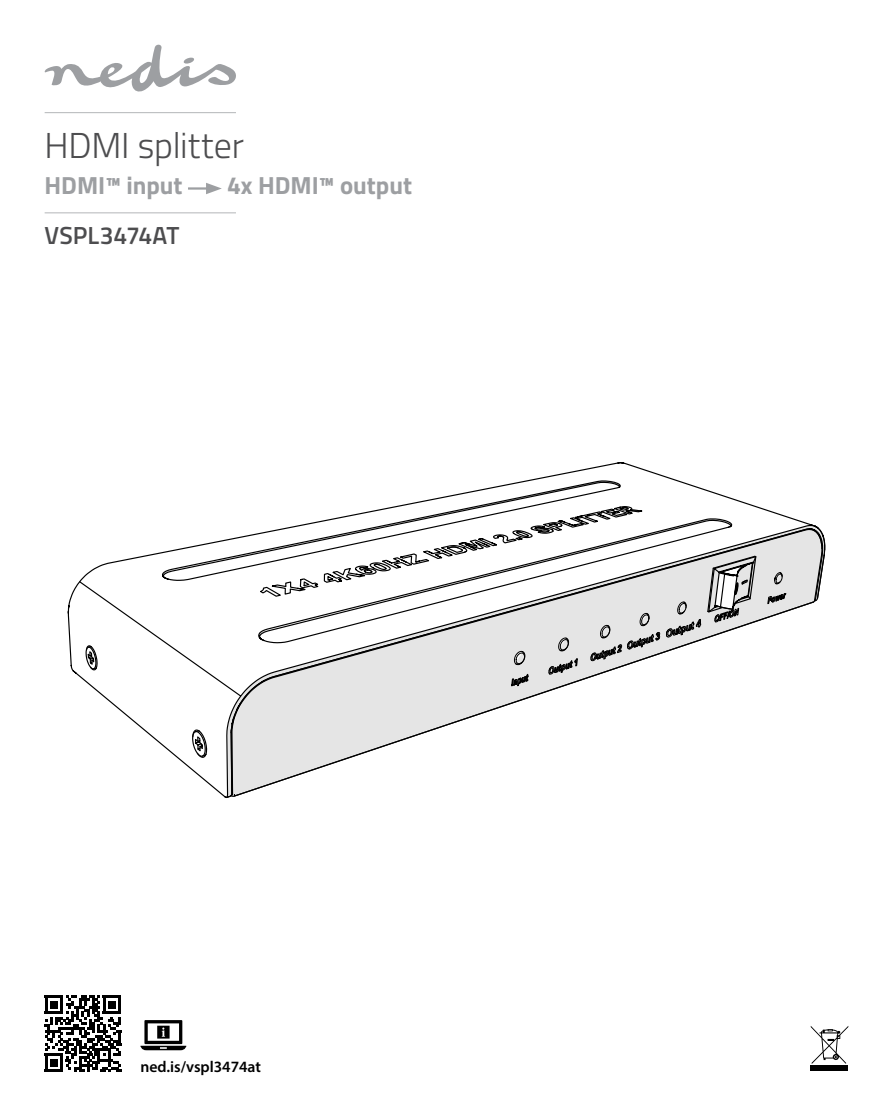
<style>
.page{position:relative;width:893px;height:1117px;background:#fff}
.page>*{position:absolute;margin:0;border:0;box-sizing:border-box;transform-origin:0 0}
.t1{font:300 36px "Titillium";letter-spacing:-.005em;color:#4d4d4f}
.t2{font:700 24.75px "Titillium";color:#9d9fa2}
.t3{font:600 24.75px "Titillium";color:#4d4d4f}
.t4{font:600 15.75px "Myriad Pro";color:#000}
</style>
<div class="page">
<svg style="left:45px;top:995px;width:76px;height:76px"></svg>
<svg style="left:140px;top:1020px;width:46px;height:29px"></svg>
<svg style="left:811px;top:1026px;width:37px;height:37px"></svg>
<div style="left:810px;top:1065px;width:38px;height:5px;background:#000"></div>
<svg style="left:67px;top:468px;width:759px;height:330px"></svg>
<svg style="left:231px;top:528px;width:580px;height:16px"></svg>
<svg style="left:230px;top:544px;width:593px;height:253px"></svg>
<svg style="left:811px;top:527px;width:12px;height:29px"></svg>
<svg style="left:558px;top:637px;width:11px;height:14px"></svg>
<svg style="left:85px;top:645px;width:13px;height:25px"></svg>
<svg style="left:191px;top:729px;width:17px;height:28px"></svg>
<svg style="left:507px;top:557px;width:34px;height:218px"></svg>
<svg style="left:666px;top:468px;width:126px;height:203px"></svg>
<svg style="left:548px;top:657px;width:30px;height:36px"></svg>
<svg style="left:590px;top:462px;width:70px;height:220px"></svg>
<hr style="left:45px;top:112px;width:191px;height:1px;background:#bcbec0">
<hr style="left:45px;top:212px;width:191px;height:1px;background:#bcbec0">
<hr style="left:188px;top:187px;width:22px;height:2px;background:#9d9fa2">
<svg style="left:206px;top:183px;width:16px;height:11px"></svg>
<svg style="left:45px;top:44px;width:191px;height:48px"></svg>
<h1 class="t1" style="left:45px;top:119px;width:201px">HDMI splitter</h1>
<p class="t2" style="left:45px;top:167px;width:139px">HDMI™ input</p>
<p class="t2" style="left:227px;top:167px;width:186px">4x HDMI™ output</p>
<p class="t3" style="left:45px;top:216px;width:137px">VSPL3474AT</p>
<p class="t4" style="left:140px;top:1056px;width:122px">ned.is/vspl3474at</p>
</div>
